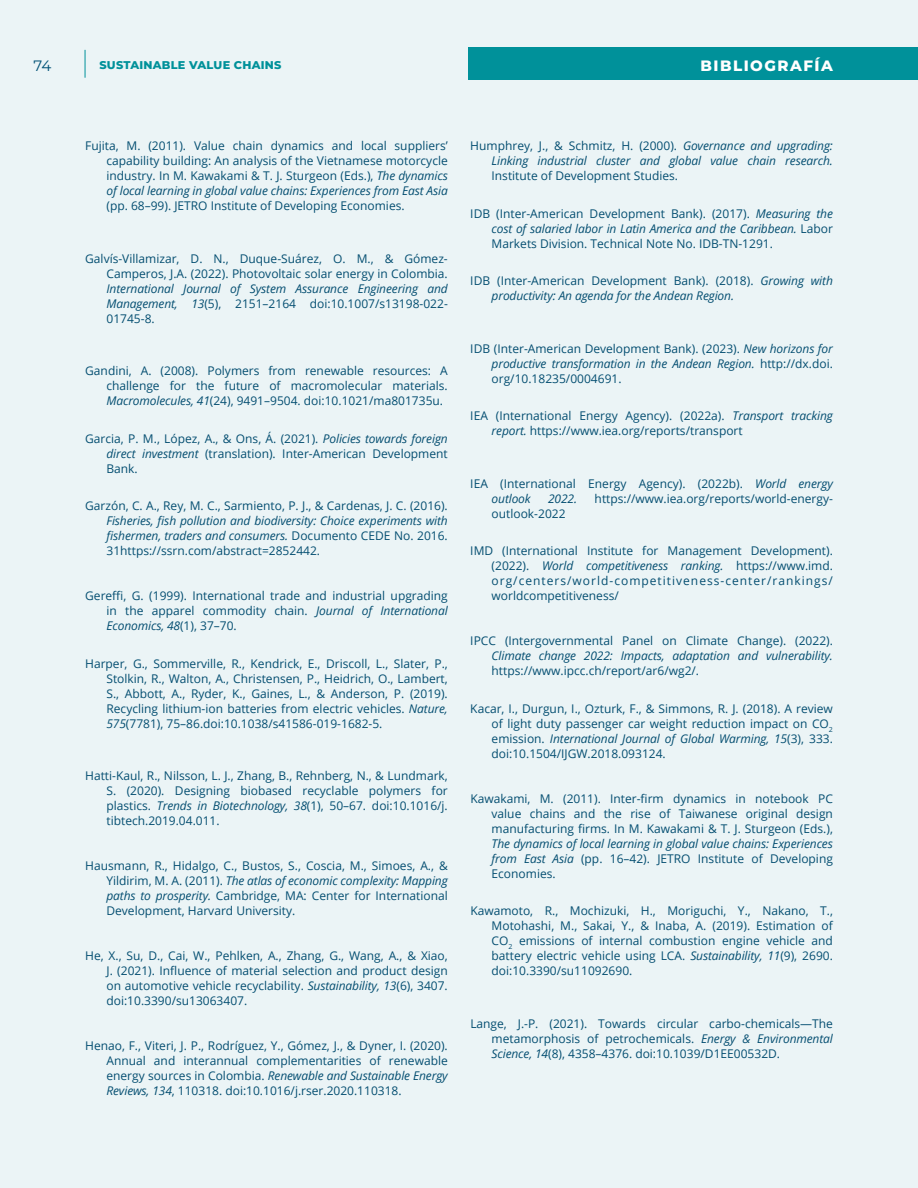
<style>
.page{position:relative;width:918px;height:1188px;background:#ebf4f6}
.page>*{position:absolute;margin:0;border:0;box-sizing:border-box;transform-origin:0 0}
.t1{font:800 15px "Montserrat";letter-spacing:.1em;color:#fff}
.t2{font:15px "Montserrat";color:#005176}
.t3{font:12px/15px "Open Sans";color:#044e71;text-align:justify}
.t4{font:italic 12px/15px "Open Sans";letter-spacing:-.01em;color:#044e71;text-align:justify}
.t5{font:800 11.25px "Montserrat";letter-spacing:.02em;color:#00919a}
.s1{font-style:italic}
.s2{font-style:normal}
</style>
<div class="page">
<svg style="left:85px;top:50px;width:1px;height:28px"></svg>
<div style="left:468px;top:48px;width:450px;height:32px;background:#00919a"></div>
<p class="t2" style="left:34px;top:55px;width:19px">74</p>
<p class="t5" style="left:99px;top:57px;width:183px">SUSTAINABLE VALUE CHAINS</p>
<p class="t1" style="left:700px;top:55px;width:134px">BIBLIOGRAFÍA</p>
<p class="t3" style="left:106px;top:138px;width:343px;text-indent:-21px">Fujita, M. (2011). Value chain dynamics and local suppliers’ capability building: An analysis of the Vietnamese motorcycle industry. In M. Kawakami &amp; T. J. Sturgeon (Eds.), <span class="s1">The dynamics of local learning in global value chains: Experiences from East Asia</span></p>
<p class="t3" style="left:106px;top:198px;width:300px">(pp. 68–99). JETRO Institute of Developing Economies.</p>
<p class="t3" style="left:85px;top:250px;width:364px;text-align:right">Galvís-Villamizar, D. N., Duque-Suárez, O. M., &amp; Gómez-<br>Camperos, J.A. (2022). Photovoltaic solar energy in Colombia.</p>
<p class="t4" style="left:106px;top:280px;width:343px">International Journal of System Assurance Engineering and Management, 13<span class="s2">(5), 2151–2164 doi:10.1007/s13198-022- 01745-8.</span></p>
<p class="t3" style="left:106px;top:363px;width:343px;text-indent:-21px">Gandini, A. (2008). Polymers from renewable resources: A challenge for the future of macromolecular materials.<br><span class="s1">Macromolecules, 41</span>(24), 9491–9504. doi:10.1021/ma801735u.</p>
<p class="t3" style="left:106px;top:430px;width:343px;text-indent:-21px">Garcia, P. M., López, A., &amp; Ons, Á. (2021). <span class="s1">Policies towards foreign direct investment</span> (translation). Inter-American Development Bank.</p>
<p class="t3" style="left:85px;top:498px;width:364px">Garzón, C. A., Rey, M. C., Sarmiento, P. J., &amp; Cardenas, J. C. (2016).</p>
<p class="t4" style="left:106px;top:513px;width:343px">Fisheries, fish pollution and biodiversity: Choice experiments with fishermen, traders and consumers. <span class="s2">Documento CEDE No. 2016.<br>31https://ssrn.com/abstract=2852442.</span></p>
<p class="t3" style="left:106px;top:588px;width:343px;text-indent:-21px">Gereffi, G. (1999). International trade and industrial upgrading in the apparel commodity chain. <span class="s1">Journal of International Economics, 48</span>(1), 37–70.</p>
<p class="t3" style="left:106px;top:655px;width:343px;text-indent:-21px">Harper, G., Sommerville, R., Kendrick, E., Driscoll, L., Slater, P., Stolkin, R., Walton, A., Christensen, P., Heidrich, O., Lambert, S., Abbott, A., Ryder, K., Gaines, L., &amp; Anderson, P. (2019).<br>Recycling lithium-ion batteries from electric vehicles. <span class="s1">Nature, 575</span>(7781), 75–86.doi:10.1038/s41586-019-1682-5.</p>
<p class="t3" style="left:106px;top:768px;width:343px;text-indent:-21px">Hatti-Kaul, R., Nilsson, L. J., Zhang, B., Rehnberg, N., &amp; Lundmark, S. (2020). Designing biobased recyclable polymers for plastics. <span class="s1">Trends in Biotechnology, 38</span>(1), 50–67. doi:10.1016/j. tibtech.2019.04.011.</p>
<p class="t3" style="left:106px;top:858px;width:343px;text-indent:-21px">Hausmann, R., Hidalgo, C., Bustos, S., Coscia, M., Simoes, A., &amp; Yildirim, M. A. (2011). <span class="s1">The atlas of economic complexity: Mapping paths to prosperity.</span> Cambridge, MA: Center for International Development, Harvard University.</p>
<p class="t3" style="left:106px;top:948px;width:343px;text-indent:-21px">He, X., Su, D., Cai, W., Pehlken, A., Zhang, G., Wang, A., &amp; Xiao, J. (2021). Influence of material selection and product design on automotive vehicle recyclability. <span class="s1">Sustainability, 13</span>(6), 3407. doi:10.3390/su13063407.</p>
<p class="t3" style="left:106px;top:1038px;width:343px;text-indent:-21px">Henao, F., Viteri, J. P., Rodríguez, Y., Gómez, J., &amp; Dyner, I. (2020).<br>Annual and interannual complementarities of renewable energy sources in Colombia. <span class="s1">Renewable and Sustainable Energy Reviews, 134</span>, 110318. doi:10.1016/j.rser.2020.110318.</p>
<p class="t4" style="left:470px;top:138px;width:364px;text-align:right"><span class="s2">Humphrey, J., &amp; Schmitz, H. (2000).</span> Governance and upgrading:<br>Linking industrial cluster and global value chain research.</p>
<p class="t3" style="left:492px;top:168px;width:188px">Institute of Development Studies.</p>
<p class="t3" style="left:492px;top:205px;width:343px;text-indent:-21px">IDB (Inter-American Development Bank). (2017). <span class="s1">Measuring the cost of salaried labor in Latin America and the Caribbean.</span> Labor Markets Division. Technical Note No. IDB-TN-1291.</p>
<p class="t4" style="left:492px;top:273px;width:343px;text-indent:-21px"><span class="s2">IDB (Inter-American Development Bank). (2018).</span> Growing with productivity: An agenda for the Andean Region.</p>
<p class="t3" style="left:492px;top:340px;width:343px;text-indent:-21px">IDB (Inter-American Development Bank). (2023). <span class="s1">New horizons for productive transformation in the Andean Region.</span> http://dx.doi. org/10.18235/0004691.</p>
<p class="t3" style="left:492px;top:408px;width:343px;text-indent:-21px">IEA (International Energy Agency). (2022a). <span class="s1">Transport tracking report.</span> https://www.iea.org/reports/transport</p>
<p class="t3" style="left:492px;top:475px;width:343px;text-indent:-21px">IEA (International Energy Agency). (2022b). <span class="s1">World energy outlook</span></p>
<p class="t4" style="left:548px;top:490px;width:31px">2022.</p>
<p class="t3" style="left:595px;top:490px;width:240px">https://www.iea.org/reports/world-energy-</p>
<p class="t3" style="left:492px;top:505px;width:76px">outlook-2022</p>
<p class="t3" style="left:492px;top:543px;width:343px;text-indent:-21px">IMD (International Institute for Management Development). (2022). <span class="s1">World competitiveness ranking.</span> https://www.imd. org/centers/world-competitiveness-center/rankings/ worldcompetitiveness/</p>
<p class="t3" style="left:470px;top:633px;width:364px">IPCC (Intergovernmental Panel on Climate Change). (2022).</p>
<p class="t4" style="left:492px;top:648px;width:343px">Climate change 2022: Impacts, adaptation and vulnerability.</p>
<p class="t3" style="left:492px;top:663px;width:209px">https://www.ipcc.ch/report/ar6/wg2/.</p>
<p class="t3" style="left:492px;top:700px;width:343px;text-indent:-21px">Kacar, I., Durgun, I., Ozturk, F., &amp; Simmons, R. J. (2018). A review of light duty passenger car weight reduction impact on CO<sub>2 </sub>emission. <span class="s1">International Journal of Global Warming, 15</span>(3), 333. doi:10.1504/IJGW.2018.093124.</p>
<p class="t3" style="left:492px;top:790px;width:343px;text-indent:-21px">Kawakami, M. (2011). Inter-firm dynamics in notebook PC value chains and the rise of Taiwanese original design manufacturing firms. In M. Kawakami &amp; T. J. Sturgeon (Eds.),</p>
<p class="t4" style="left:492px;top:835px;width:343px">The dynamics of local learning in global value chains: Experiences from East Asia <span class="s2">(pp. 16–42). JETRO Institute of Developing Economies.</span></p>
<p class="t3" style="left:492px;top:903px;width:343px;text-indent:-21px">Kawamoto, R., Mochizuki, H., Moriguchi, Y., Nakano, T., Motohashi, M., Sakai, Y., &amp; Inaba, A. (2019). Estimation of CO<sub>2</sub> emissions of internal combustion engine vehicle and battery electric vehicle using LCA. <span class="s1">Sustainability, 11</span>(9), 2690. doi:10.3390/su11092690.</p>
<p class="t3" style="left:492px;top:1015px;width:343px;text-indent:-21px">Lange, J.-P. (2021). Towards circular carbo-chemicals—The metamorphosis of petrochemicals. <span class="s1">Energy &amp; Environmental Science, 14</span>(8), 4358–4376. doi:10.1039/D1EE00532D.</p>
</div>
